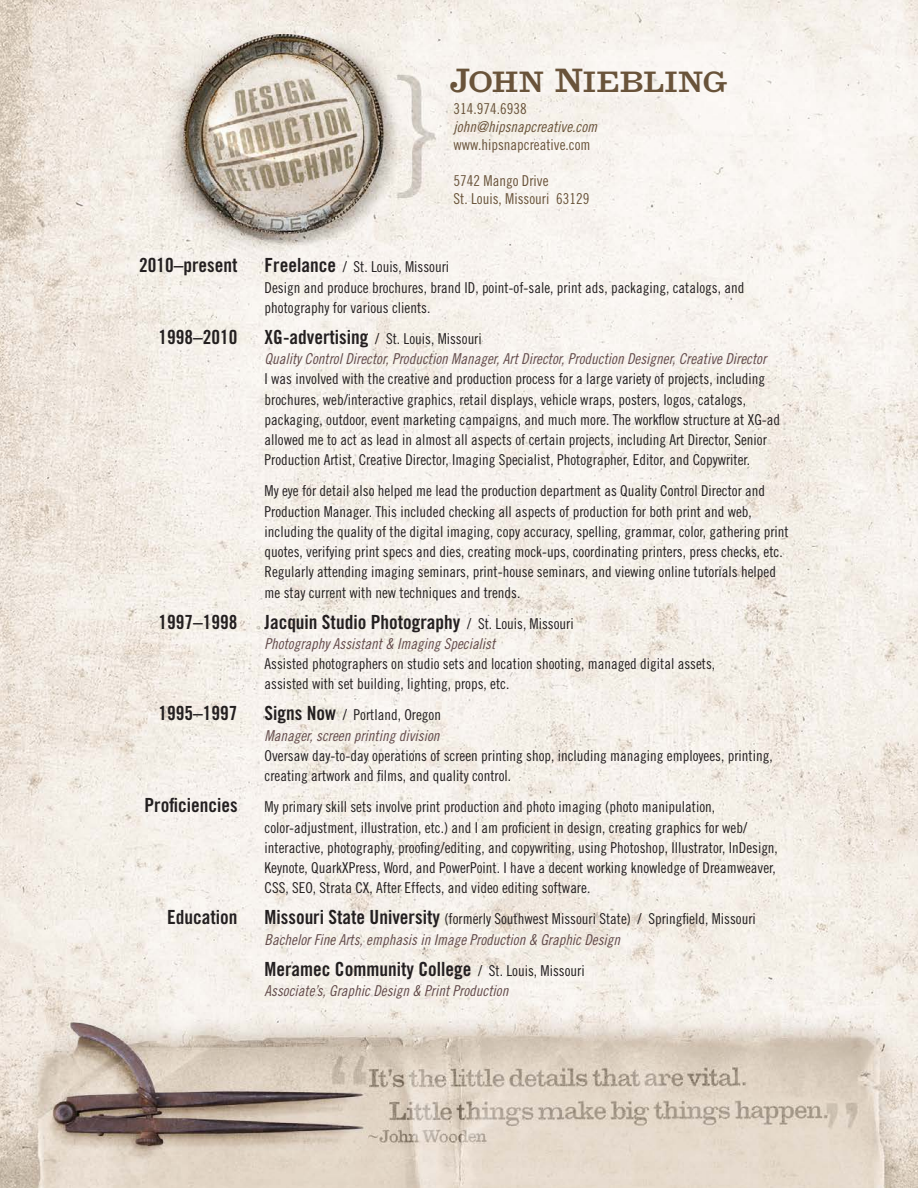
<style>
.page{position:relative;width:918px;height:1188px;background:#fff}
.page>*{position:absolute;margin:0;border:0;box-sizing:border-box;transform-origin:0 0}
.t1{font:expanded 31.5px "Egyptian";letter-spacing:-.01em;color:#69533a}
.t2{font:19.5px "Trade Gothic Bold Cond Twenty";color:#231f20}
.t3{font:15px/20.2px "Trade Gothic Cond Eighteen";color:#231f20}
.t4{font:15px "Trade Gothic Cond Eighteen Obl";color:#634b4b}
.t5{font:15px/18px "Trade Gothic Cond Eighteen";color:#69533a}
.t6{font:15px "Trade Gothic Cond Eighteen Obl";color:#69533a}
.s1{font-size:36px}
.s2{font-family:"Trade Gothic Bold Cond Twenty";font-size:19.5px}
.s3{font-family:"Trade Gothic Cond Eighteen";font-size:15px}
</style>
<div class="page">
<img style="left:0;top:0;width:918px;height:1188px">
<h2 class="t2" style="left:139px;top:253px;width:100px">2010–present</h2>
<h2 class="t2" style="left:159px;top:325px;width:81px">1998–2010</h2>
<h2 class="t2" style="left:159px;top:610px;width:81px">1997–1998</h2>
<h2 class="t2" style="left:159px;top:702px;width:81px">1995–1997</h2>
<h2 class="t2" style="left:145px;top:793px;width:95px">Proficiencies</h2>
<h2 class="t2" style="left:167px;top:906px;width:72px">Education</h2>
<h1 class="t1" style="left:448px;top:64px;width:281px"><span class="s1">J</span>OHN <span class="s1">N</span>IEBLING</h1>
<p class="t5" style="left:454px;top:99px;width:75px">314.974.6938</p>
<p class="t6" style="left:454px;top:117px;width:145px">john@hipsnapcreative.com</p>
<p class="t5" style="left:454px;top:135px;width:138px">www.hipsnapcreative.com</p>
<p class="t5" style="left:454px;top:171px;width:137px">5742 Mango Drive<br>St. Louis, Missouri 63129</p>
<p class="t3" style="left:265px;top:257px;width:481px"><span class="s2">Freelance</span> / St. Louis, Missouri<br>Design and produce brochures, brand ID, point-of-sale, print ads, packaging, catalogs, and photography for various clients.</p>
<p class="t3" style="left:265px;top:328px;width:219px"><span class="s2">XG-advertising</span> / St. Louis, Missouri</p>
<p class="t4" style="left:265px;top:350px;width:503px">Quality Control Director, Production Manager, Art Director, Production Designer, Creative Director</p>
<p class="t3" style="left:265px;top:369px;width:517px">I was involved with the creative and production process for a large variety of projects, including brochures, web/interactive graphics, retail displays, vehicle wraps, posters, logos, catalogs, packaging, outdoor, event marketing campaigns, and much more. The workflow structure at XG-ad allowed me to act as lead in almost all aspects of certain projects, including Art Director, Senior Production Artist, Creative Director, Imaging Specialist, Photographer, Editor, and Copywriter.</p>
<p class="t3" style="left:265px;top:481px;width:526px">My eye for detail also helped me lead the production department as Quality Control Director and Production Manager. This included checking all aspects of production for both print and web, including the quality of the digital imaging, copy accuracy, spelling, grammar, color, gathering print quotes, verifying print specs and dies, creating mock-ups, coordinating printers, press checks, etc.<br>Regularly attending imaging seminars, print-house seminars, and viewing online tutorials helped me stay current with new techniques and trends.</p>
<h2 class="t2" style="left:265px;top:610px;width:311px">Jacquin Studio Photography <span class="s3">/ St. Louis, Missouri</span></h2>
<p class="t4" style="left:265px;top:635px;width:232px">Photography Assistant &amp; Imaging Specialist</p>
<p class="t3" style="left:265px;top:654px;width:452px">Assisted photographers on studio sets and location shooting, managed digital assets, assisted with set building, lighting, props, etc.</p>
<p class="t3" style="left:265px;top:705px;width:178px"><span class="s2">Signs Now</span> / Portland, Oregon</p>
<p class="t4" style="left:265px;top:726px;width:176px">Manager, screen printing division</p>
<p class="t3" style="left:265px;top:745px;width:510px">Oversaw day-to-day operations of screen printing shop, including managing employees, printing, creating artwork and films, and quality control.</p>
<p class="t3" style="left:265px;top:797px;width:515px">My primary skill sets involve print production and photo imaging (photo manipulation, color-adjustment, illustration, etc.) and I am proficient in design, creating graphics for web/ interactive, photography, proofing/editing, and copywriting, using Photoshop, Illustrator, InDesign, Keynote, QuarkXPress, Word, and PowerPoint. I have a decent working knowledge of Dreamweaver, CSS, SEO, Strata CX, After Effects, and video editing software.</p>
<p class="t3" style="left:265px;top:909px;width:493px"><span class="s2">Missouri State University</span> (formerly Southwest Missouri State) / Springfield, Missouri</p>
<p class="t4" style="left:265px;top:930px;width:357px">Bachelor Fine Arts, emphasis in Image Production &amp; Graphic Design</p>
<h2 class="t2" style="left:265px;top:957px;width:322px">Meramec Community College <span class="s3">/ St. Louis, Missouri</span></h2>
<p class="t4" style="left:265px;top:982px;width:245px">Associate’s, Graphic Design &amp; Print Production</p>
</div>
